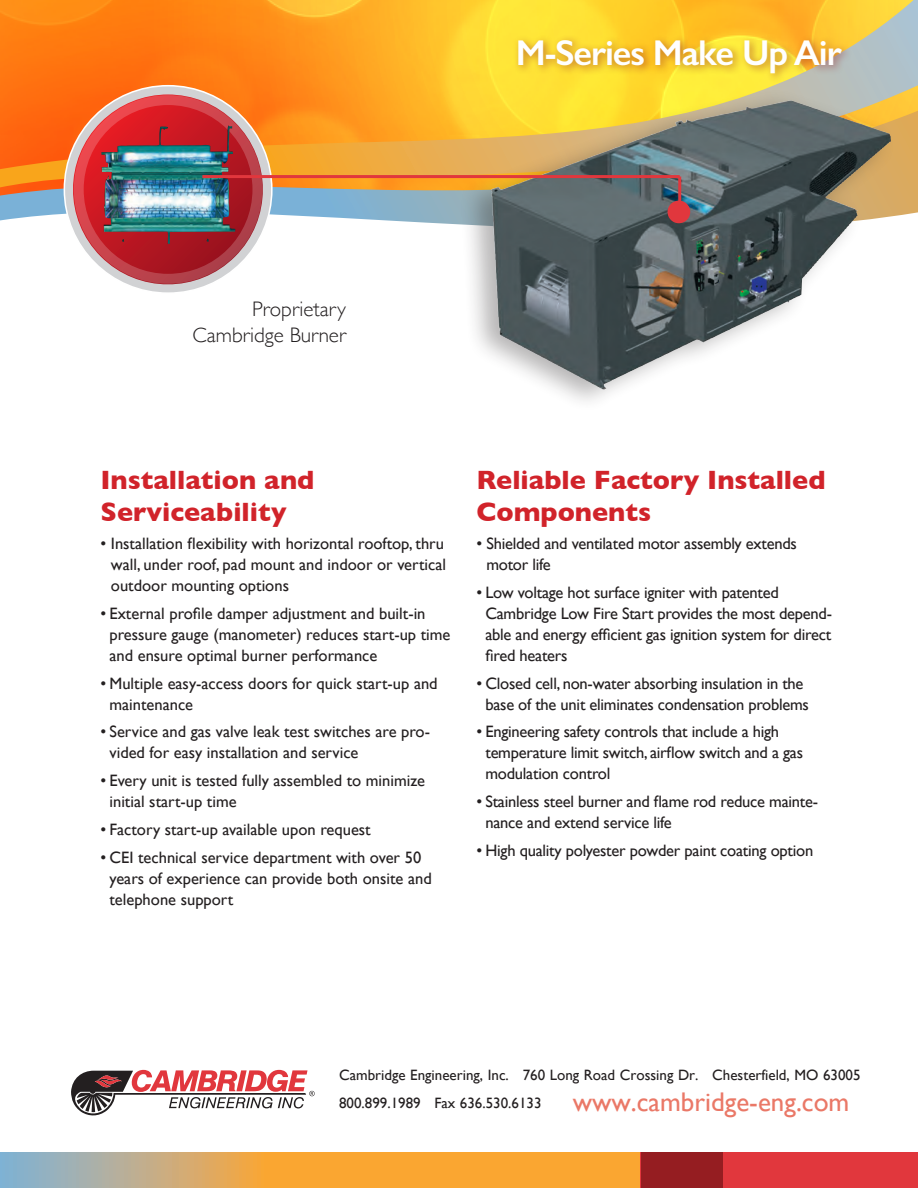
<style>
.page{position:relative;width:918px;height:1188px;background:#fff}
.page>*{position:absolute;margin:0;border:0;box-sizing:border-box;transform-origin:0 0}
.t1{font:600 36px "Gill Sans";letter-spacing:-.03em;color:#fff}
.t2{font:700 27px/32.4px "Gill Sans";color:#d1232a}
.t3{font:27px "Gill Sans";color:#ea7867}
.t4{font:300 21px/25.2px "Gill Sans";color:#231f20;text-align:right}
.t5{font:16.5px/21px "Gill Sans";letter-spacing:-.015em;color:#231f20}
.t6{font:15px "Gill Sans";color:#231f20}
</style>
<div class="page">
<svg style="left:0;top:0;width:918px;height:111px;background:#f9a52b"></svg>
<svg style="left:0;top:111px;width:918px;height:114px;background:#dba35e"></svg>
<svg style="left:64px;top:95px;width:208px;height:198px"></svg>
<svg style="left:0;top:1153px;width:641px;height:35px;background:#e0a857"></svg>
<div style="left:641px;top:1153px;width:277px;height:35px;background:#e1373d"></div>
<div style="left:641px;top:1153px;width:81px;height:35px;background:#951d21"></div>
<img style="left:101px;top:125px;width:134px;height:119px">
<svg style="left:71px;top:1070px;width:244px;height:45px"></svg>
<div style="left:513px;top:35px;width:339px;height:49px;background:#951d21;opacity:.51"></div>
<div style="left:459px;top:88px;width:438px;height:327px;background:#231f20;opacity:.33"></div>
<img style="left:491px;top:101px;width:296px;height:212px">
<hr style="left:202px;top:175px;width:478px;height:3px;background:#e1373d">
<hr style="left:678px;top:177px;width:3px;height:45px;background:#e1373d">
<div style="left:669px;top:202px;width:20px;height:20px;background:#e1373d;border-radius:50%"></div>
<div style="left:668px;top:201px;width:22px;height:22px;border:2px solid #e1373d;border-radius:50%"></div>
<p class="t1" style="left:516px;top:31px;width:328px">M-Series Make Up Air</p>
<p class="t4" style="left:193px;top:296px;width:155px">Proprietary<br>Cambridge Burner</p>
<p class="t2" style="left:100px;top:463px;width:216px">Installation and<br>Serviceability</p>
<p class="t5" style="left:111px;top:533px;width:337px;text-align:justify;text-indent:-10px">• Installation flexibility with horizontal rooftop, thru wall, under roof, pad mount and indoor or vertical outdoor mounting options</p>
<p class="t5" style="left:110px;top:603px;width:343px;text-indent:-9px">• External profile damper adjustment and built-in pressure gauge (manometer) reduces start-up time and ensure optimal burner performance</p>
<p class="t5" style="left:110px;top:672px;width:330px;text-indent:-9px">• Multiple easy-access doors for quick start-up and maintenance</p>
<p class="t5" style="left:110px;top:721px;width:322px;text-indent:-9px">• Service and gas valve leak test switches are pro&shy;vided for easy installation and service</p>
<p class="t5" style="left:110px;top:770px;width:317px;text-indent:-9px">• Every unit is tested fully assembled to minimize initial start-up time</p>
<p class="t5" style="left:100px;top:819px;width:272px">• Factory start-up available upon request</p>
<p class="t5" style="left:110px;top:846px;width:324px;text-indent:-9px">• CEI technical service department with over 50 years of experience can provide both onsite and telephone support</p>
<p class="t2" style="left:476px;top:463px;width:351px">Reliable Factory Installed<br>Components</p>
<p class="t5" style="left:486px;top:533px;width:312px;text-indent:-10px">• Shielded and ventilated motor assembly extends motor life</p>
<p class="t5" style="left:485px;top:582px;width:348px;text-indent:-9px">• Low voltage hot surface igniter with patented Cambridge Low Fire Start provides the most depend&shy;able and energy efficient gas ignition system for direct fired heaters</p>
<p class="t5" style="left:476px;top:672px;width:334px;text-align:center">• Closed cell, non-water absorbing insulation in the base of the unit eliminates condensation problems</p>
<p class="t5" style="left:485px;top:721px;width:319px;text-indent:-9px">• Engineering safety controls that include a high temperature limit switch, airflow switch and a gas modulation control</p>
<p class="t5" style="left:485px;top:791px;width:334px;text-indent:-9px">• Stainless steel burner and flame rod reduce mainte&shy;nance and extend service life</p>
<p class="t5" style="left:476px;top:840px;width:338px">• High quality polyester powder paint coating option</p>
<p class="t6" style="left:339px;top:1066px;width:523px">Cambridge Engineering, Inc. 760 Long Road Crossing Dr. Chesterfield, MO 63005</p>
<p class="t6" style="left:339px;top:1094px;width:204px">800.899.1989 Fax 636.530.6133</p>
<p class="t3" style="left:573px;top:1086px;width:278px">www.cambridge-eng.com</p>
</div>
